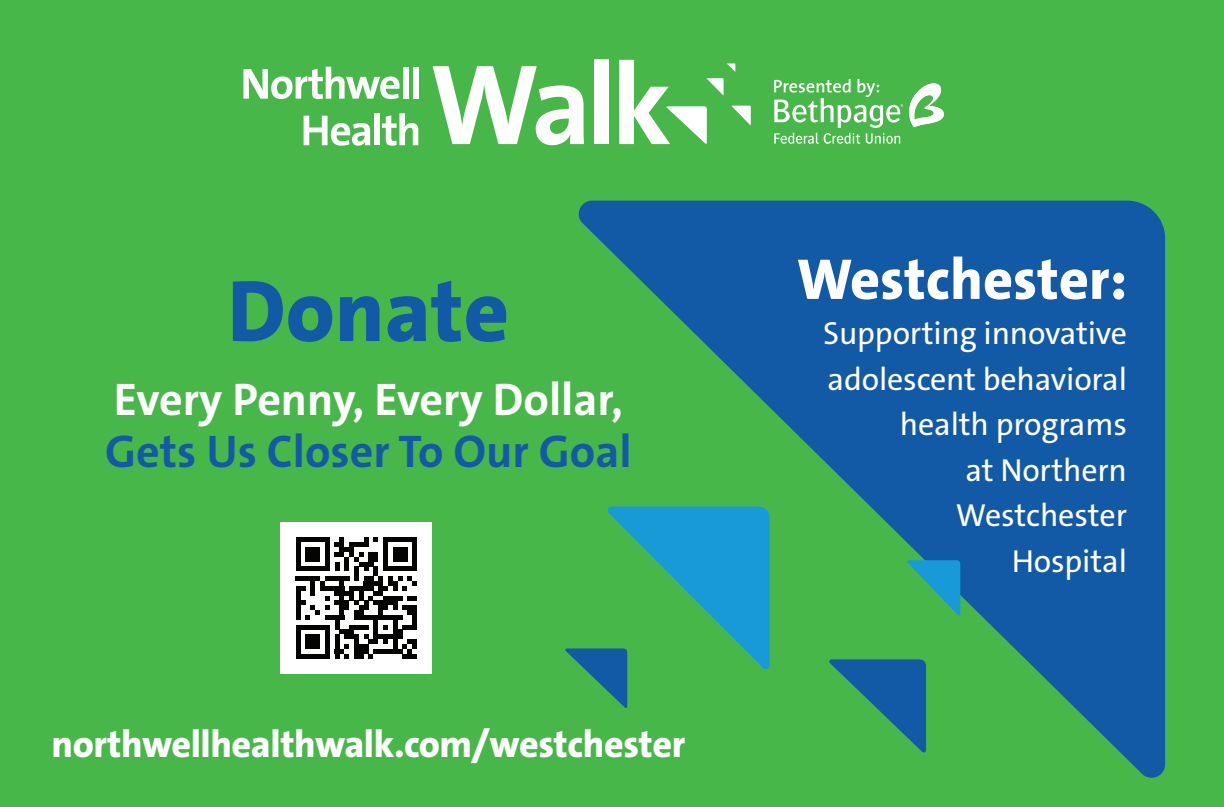
<style>
.page{position:relative;width:1224px;height:807px;background:#fff}
.page>*{position:absolute;margin:0;border:0;box-sizing:border-box;transform-origin:0 0}
.t1{font:800 88px "The Sans C5";color:#135aa6}
.t2{font:800 58px "The Sans C5";color:#fff}
.t3{font:700 46px "The Sans C5";color:#fff}
.t4{font:700 46px "The Sans C5";color:#135aa6}
.t5{font:800 38px "The Sans C5";letter-spacing:-.01em;color:#fff}
.t6{font:32px/45.4px "The Sans C5";letter-spacing:-.005em;color:#fff;text-align:right}
</style>
<div class="page">
<div style="left:0;top:0;width:1224px;height:806px;background:#48b749"></div>
<svg style="left:579px;top:200px;width:586px;height:577px;fill:#135aa6"></svg>
<svg style="left:433px;top:66px;width:151px;height:79px"></svg>
<div style="left:594px;top:60px;width:15px;height:84px;background:#fff"></div>
<svg style="left:243px;top:67px;width:157px;height:32px"></svg>
<div style="left:403px;top:67px;width:5px;height:32px;background:#fff"></div>
<div style="left:413px;top:67px;width:5px;height:32px;background:#fff"></div>
<svg style="left:304px;top:116px;width:66px;height:30px"></svg>
<div style="left:374px;top:113px;width:6px;height:32px;background:#fff"></div>
<svg style="left:382px;top:113px;width:36px;height:33px"></svg>
<svg style="left:619px;top:60px;width:132px;height:84px"></svg>
<svg style="left:909px;top:83px;width:35px;height:44px"></svg>
<svg style="left:774px;top:79px;width:129px;height:65px"></svg>
<svg style="left:907px;top:560px;width:53px;height:55px"></svg>
<svg style="left:829px;top:659px;width:97px;height:93px"></svg>
<svg style="left:565px;top:506px;width:205px;height:201px"></svg>
<div style="left:281px;top:522px;width:151px;height:151px;background:#fff"></div>
<svg style="left:296px;top:537px;width:121px;height:121px"></svg>
<div style="left:296px;top:653px;width:34px;height:5px;background:#040503"></div>
<div style="left:305px;top:634px;width:15px;height:15px;background:#040503"></div>
<h1 class="t1" style="left:228px;top:254px;width:283px">Donate</h1>
<h3 class="t3" style="left:114px;top:370px;width:511px">Every Penny, Every Dollar,</h3>
<h3 class="t4" style="left:105px;top:422px;width:528px">Gets Us Closer To Our Goal</h3>
<p class="t5" style="left:52px;top:719px;width:635px">northwellhealthwalk.com/westchester</p>
<h2 class="t2" style="left:797px;top:242px;width:332px">Westchester:</h2>
<p class="t6" style="left:823px;top:311px;width:305px">Supporting innovative adolescent behavioral health programs<br>at Northern<br>Westchester<br>Hospital</p>
</div>
